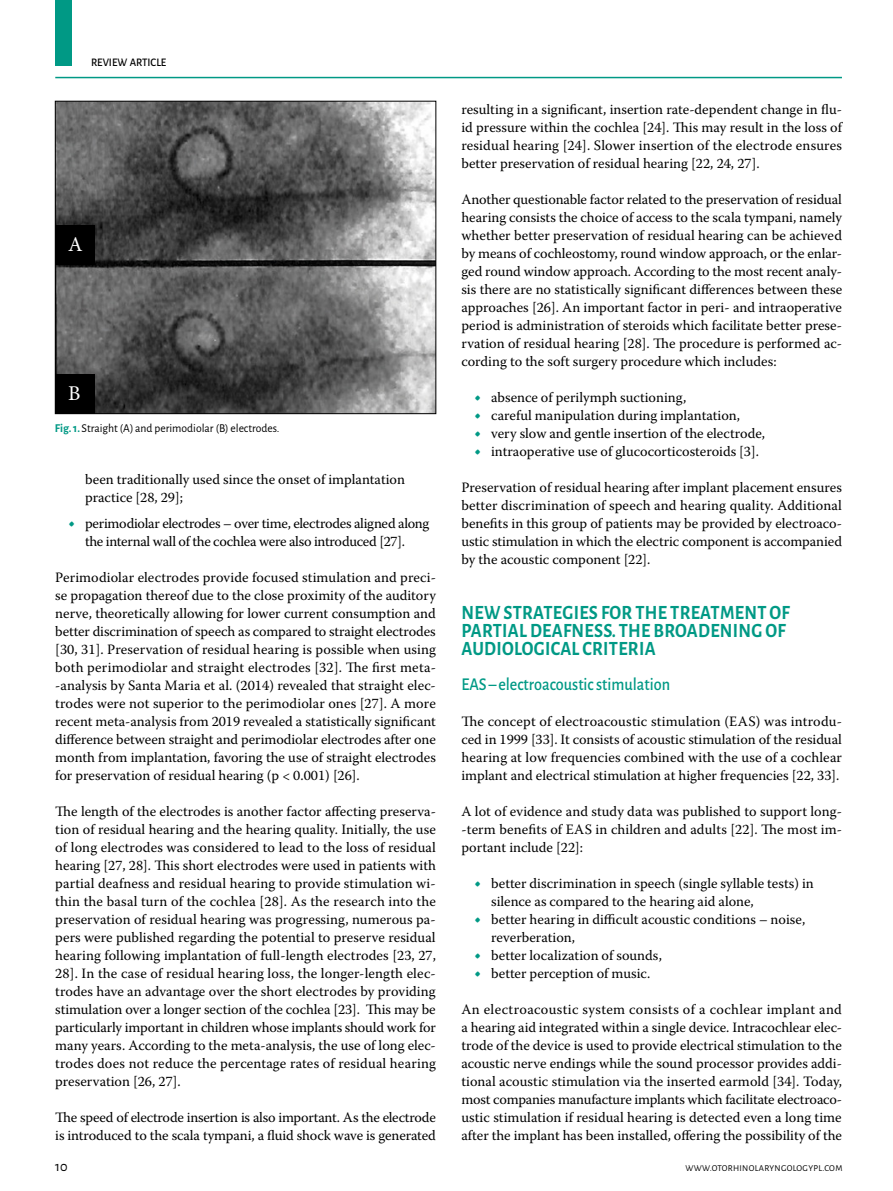
<style>
.page{position:relative;width:893px;height:1191px;background:#fff}
.page>*{position:absolute;margin:0;border:0;box-sizing:border-box;transform-origin:0 0}
.t1{font:21px "Minion Pro";color:#fff}
.t2{font:700 20.25px/18px "Alegreya Sans";letter-spacing:.015em;color:#009985;scale:.9 1}
.t3{font:500 18px "Alegreya Sans";color:#009985;scale:.9 1}
.t4{font:14.25px/18px "Warnock Pro";color:#000;text-align:justify}
.t5{font:14.25px/18px "Warnock Pro";letter-spacing:-.02em;color:#000;text-align:center}
.t6{font:14.25px "Alegreya Sans";color:#000}
.t7{font:12px "Alegreya Sans";color:#000}
.t8{font:500 11.55px "Alegreya Sans";color:#000;scale:.95 1}
.t9{font:9px "Alegreya Sans";letter-spacing:.035em;color:#000}
.s1{font-weight:700;color:#009985}
.s2{font-size:18px;color:#009985}
</style>
<div class="page">
<hr style="left:55px;top:77px;width:787px;height:1px;background:#009985">
<div style="left:55px;top:0;width:17px;height:66px;background:#009985"></div>
<img style="left:57px;top:103px;width:377px;height:309px">
<div style="left:55px;top:101px;width:381px;height:313px;border:1px solid #000"></div>
<div style="left:55px;top:225px;width:40px;height:40px;background:#000"></div>
<div style="left:55px;top:374px;width:40px;height:40px;background:#000"></div>
<p class="t8" style="left:91px;top:54px;width:81px">REVIEW ARTICLE</p>
<h1 class="t1" style="left:68px;top:230px;width:16px">A</h1>
<h1 class="t1" style="left:68px;top:380px;width:14px">B</h1>
<p class="t7" style="left:55px;top:420px;width:226px"><span class="s1">Fig. 1.</span> Straight (A) and perimodiolar (B) electrodes.</p>
<p class="t4" style="left:85px;top:470px;width:321px">been traditionally used since the onset of implantation practice [28, 29];</p>
<p class="t5" style="left:68px;top:514px;width:363px"><span class="s2">•</span> perimodiolar electrodes – over time, electrodes aligned along the internal wall of the cochlea were also introduced [27].</p>
<p class="t4" style="left:55px;top:568px;width:382px">Perimodiolar electrodes provide focused stimulation and preci&shy;se propagation thereof due to the close proximity of the auditory nerve, theoretically allowing for lower current consumption and better discrimination of speech as compared to straight electrodes [30, 31]. Preservation of residual hearing is possible when using both perimodiolar and straight electrodes [32]. The first meta--analysis by Santa Maria et al. (2014) revealed that straight elec&shy;trodes were not superior to the perimodiolar ones [27]. A more recent meta-analysis from 2019 revealed a statistically significant difference between straight and perimodiolar electrodes after one month from implantation, favoring the use of straight electrodes for preservation of residual hearing (p &lt; 0.001) [26].</p>
<p class="t4" style="left:55px;top:802px;width:382px">The length of the electrodes is another factor affecting preserva&shy;tion of residual hearing and the hearing quality. Initially, the use of long electrodes was considered to lead to the loss of residual hearing [27, 28]. This short electrodes were used in patients with partial deafness and residual hearing to provide stimulation wi&shy;thin the basal turn of the cochlea [28]. As the research into the preservation of residual hearing was progressing, numerous pa&shy;pers were published regarding the potential to preserve residual hearing following implantation of full-length electrodes [23, 27, 28]. In the case of residual hearing loss, the longer-length elec&shy;trodes have an advantage over the short electrodes by providing stimulation over a longer section of the cochlea [23]. This may be particularly important in children whose implants should work for many years. According to the meta-analysis, the use of long elec&shy;trodes does not reduce the percentage rates of residual hearing preservation [26, 27].</p>
<p class="t4" style="left:55px;top:1108px;width:382px">The speed of electrode insertion is also important. As the electrode is introduced to the scala tympani, a fluid shock wave is generated</p>
<p class="t4" style="left:461px;top:100px;width:382px">resulting in a significant, insertion rate-dependent change in flu&shy;id pressure within the cochlea [24]. This may result in the loss of residual hearing [24]. Slower insertion of the electrode ensures better preservation of residual hearing [22, 24, 27].</p>
<p class="t4" style="left:461px;top:190px;width:382px">Another questionable factor related to the preservation of residual hearing consists the choice of access to the scala tympani, namely whether better preservation of residual hearing can be achieved by means of cochleostomy, round window approach, or the enlar&shy;ged round window approach. According to the most recent analy&shy;sis there are no statistically significant differences between these approaches [26]. An important factor in peri- and intraoperative period is administration of steroids which facilitate better prese&shy;rvation of residual hearing [28]. The procedure is performed ac&shy;cording to the soft surgery procedure which includes:</p>
<p class="t4" style="left:474px;top:388px;width:214px"><span class="s2">•</span> absence of perilymph suctioning,</p>
<p class="t4" style="left:474px;top:406px;width:267px"><span class="s2">•</span> careful manipulation during implantation,</p>
<p class="t4" style="left:474px;top:424px;width:293px"><span class="s2">•</span> very slow and gentle insertion of the electrode,</p>
<p class="t4" style="left:474px;top:442px;width:286px"><span class="s2">•</span> intraoperative use of glucocorticosteroids [3].</p>
<p class="t4" style="left:461px;top:478px;width:382px">Preservation of residual hearing after implant placement ensures better discrimination of speech and hearing quality. Additional benefits in this group of patients may be provided by electroaco&shy;ustic stimulation in which the electric component is accompanied by the acoustic component [22].</p>
<h2 class="t2" style="left:461px;top:602px;width:366px">NEW STRATEGIES FOR THE TREATMENT OF<br>PARTIAL DEAFNESS. THE BROADENING OF<br>AUDIOLOGICAL CRITERIA</h2>
<p class="t3" style="left:461px;top:671px;width:234px">EAS – electroacoustic stimulation</p>
<p class="t4" style="left:461px;top:712px;width:382px">The concept of electroacoustic stimulation (EAS) was introdu&shy;ced in 1999 [33]. It consists of acoustic stimulation of the residual hearing at low frequencies combined with the use of a cochlear implant and electrical stimulation at higher frequencies [22, 33].</p>
<p class="t4" style="left:461px;top:802px;width:382px">A lot of evidence and study data was published to support long--term benefits of EAS in children and adults [22]. The most im&shy;portant include [22]:</p>
<p class="t4" style="left:491px;top:874px;width:324px;text-indent:-17px"><span class="s2">•</span> better discrimination in speech (single syllable tests) in silence as compared to the hearing aid alone,</p>
<p class="t4" style="left:491px;top:910px;width:316px;text-indent:-17px"><span class="s2">•</span> better hearing in difficult acoustic conditions – noise, reverberation,</p>
<p class="t4" style="left:474px;top:946px;width:189px"><span class="s2">•</span> better localization of sounds,</p>
<p class="t4" style="left:474px;top:964px;width:178px"><span class="s2">•</span> better perception of music.</p>
<p class="t4" style="left:461px;top:1000px;width:382px">An electroacoustic system consists of a cochlear implant and a hearing aid integrated within a single device. Intracochlear elec&shy;trode of the device is used to provide electrical stimulation to the acoustic nerve endings while the sound processor provides addi&shy;tional acoustic stimulation via the inserted earmold [34]. Today, most companies manufacture implants which facilitate electroaco&shy;ustic stimulation if residual hearing is detected even a long time after the implant has been installed, offering the possibility of the</p>
<p class="t6" style="left:55px;top:1157px;width:14px">10</p>
<p class="t9" style="left:685px;top:1162px;width:158px">WWW.OTORHINOLARYNGOLOGYPL.COM</p>
</div>
